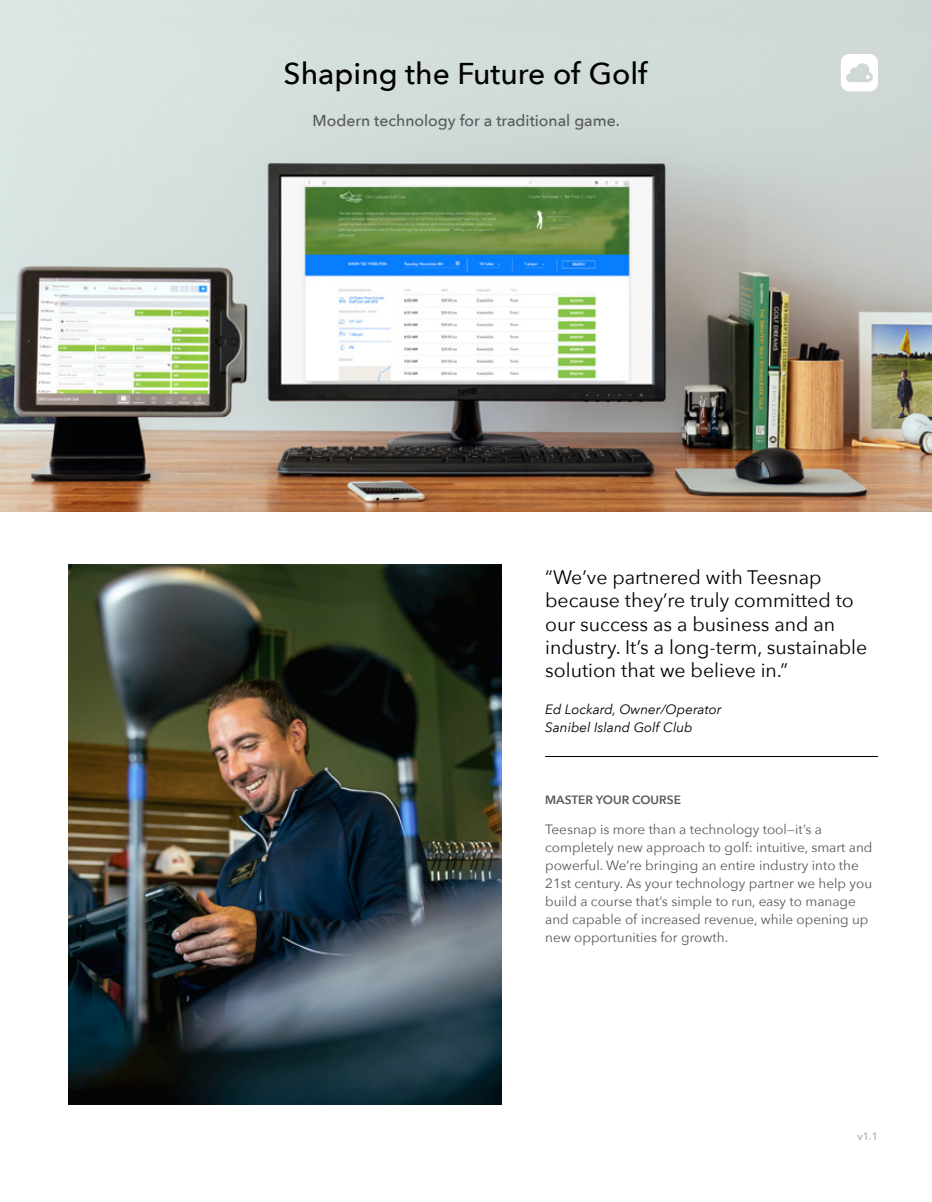
<style>
.page{position:relative;width:932px;height:1202px;background:#fff}
.page>*{position:absolute;margin:0;border:0;box-sizing:border-box;transform-origin:0 0}
.t1{font:500 30px "Avenir Next";color:#000}
.t2{font:19.5px/23.4px "Avenir Next";color:#000}
.t3{font:500 15.75px "Avenir Next";color:#58595b}
.t4{font:13.5px/18px "Avenir Next";color:#58595b}
.t5{font:italic 13.5px/18px "Avenir Next";color:#000}
.t6{font:600 12px "Avenir Next";color:#58595b}
.t7{font:500 10.5px "Avenir Next";color:#a7a9ac}
</style>
<div class="page">
<img style="left:0;top:0;width:931px;height:511px">
<svg style="left:840px;top:54px;width:37px;height:37px"></svg>
<img style="left:69px;top:564px;width:432px;height:540px">
<hr style="left:545px;top:756px;width:333px;height:1px;background:#000">
<h1 class="t1" style="left:284px;top:48px;width:365px">Shaping the Future of Golf</h1>
<p class="t3" style="left:312px;top:107px;width:309px">Modern technology for a traditional game.</p>
<h2 class="t2" style="left:545px;top:564px;width:323px">“We’ve partnered with Teesnap because they’re truly committed to our success as a business and an industry. It’s a long-term, sustainable solution that we believe in.”</h2>
<p class="t5" style="left:545px;top:700px;width:178px">Ed Lockard, Owner/Operator<br>Sanibel Island Golf Club</p>
<p class="t6" style="left:545px;top:790px;width:137px">MASTER YOUR COURSE</p>
<p class="t4" style="left:545px;top:820px;width:329px">Teesnap is more than a technology tool—it’s a completely new approach to golf: intuitive, smart and powerful. We’re bringing an entire industry into the 21st century. As your technology partner we help you build a course that’s simple to run, easy to manage and capable of increased revenue, while opening up new opportunities for growth.</p>
<p class="t7" style="left:857px;top:1127px;width:22px">v1.1</p>
</div>
